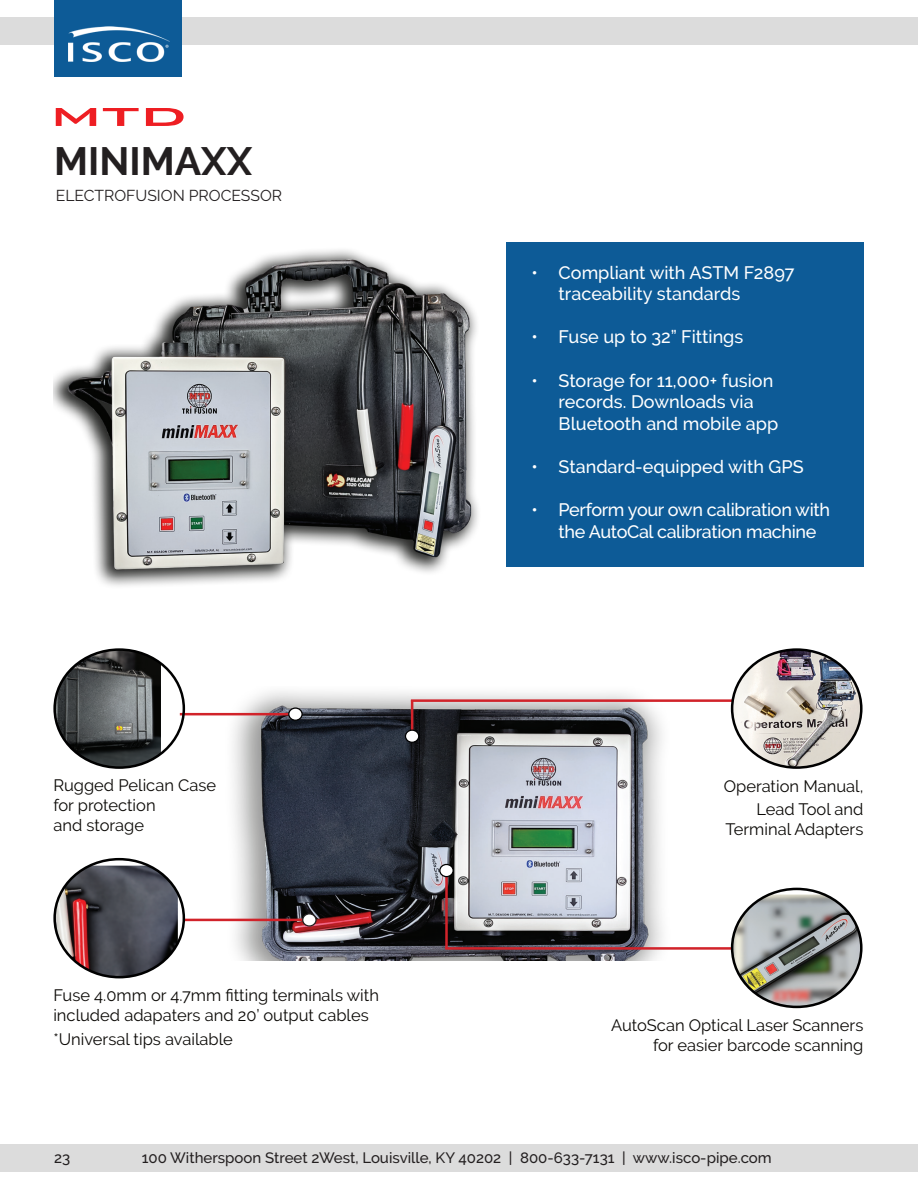
<style>
.page{position:relative;width:918px;height:1188px;background:#fff}
.page>*{position:absolute;margin:0;border:0;box-sizing:border-box;transform-origin:0 0}
.t1{font:700 39.3px "Raleway";color:#231f20}
.t2{font:500 18px/21.6px "Raleway";color:#fff}
.t3{font:500 18px/21.6px "Raleway";letter-spacing:-.02em;color:#fff}
.t4{font:16.5px/19.8px "Raleway";color:#0b0906}
.t5{font:15.75px "Raleway";color:#231f20}
.t6{font:500 15px "Raleway";color:#231f20}
</style>
<div class="page">
<div style="left:0;top:1144px;width:918px;height:27px;background:#dcdcdc"></div>
<div style="left:0;top:18px;width:918px;height:27px;background:#dcdcdc"></div>
<div style="left:54px;top:0;width:128px;height:77px;background:#0d5b97"></div>
<img style="left:69px;top:27px;width:100px;height:35px">
<div style="left:506px;top:242px;width:357px;height:325px;background:#0d5b97"></div>
<svg style="left:56px;top:108px;width:40px;height:18px"></svg>
<svg style="left:103px;top:108px;width:36px;height:18px"></svg>
<svg style="left:146px;top:108px;width:38px;height:18px"></svg>
<img style="left:53px;top:250px;width:425px;height:336px">
<img style="left:201px;top:691px;width:531px;height:269px">
<hr style="left:180px;top:713px;width:114px;height:2px;background:#d1232a">
<hr style="left:411px;top:700px;width:2px;height:32px;background:#d1232a">
<hr style="left:411px;top:699px;width:321px;height:3px;background:#d1232a">
<hr style="left:445px;top:947px;width:286px;height:3px;background:#d1232a">
<hr style="left:183px;top:919px;width:124px;height:2px;background:#d1232a">
<hr style="left:445px;top:875px;width:3px;height:74px;background:#d1232a">
<img style="left:55px;top:866px;width:123px;height:111px">
<div style="left:53px;top:858px;width:132px;height:120px;border:3px solid #000;border-radius:50%"></div>
<img style="left:732px;top:895px;width:129px;height:112px">
<div style="left:731px;top:888px;width:132px;height:120px;border:3px solid #000;border-radius:50%"></div>
<img style="left:732px;top:651px;width:127px;height:117px">
<div style="left:731px;top:648px;width:132px;height:121px;border:3px solid #000;border-radius:50%"></div>
<img style="left:57px;top:651px;width:104px;height:117px">
<div style="left:53px;top:648px;width:132px;height:121px;border:3px solid #000;border-radius:50%"></div>
<svg style="left:303px;top:914px;width:13px;height:12px"></svg>
<div style="left:302px;top:913px;width:15px;height:14px;border:1px solid #231f20;border-radius:50%"></div>
<div style="left:440px;top:864px;width:13px;height:13px;background:#fff;border-radius:50%"></div>
<div style="left:439px;top:864px;width:15px;height:13px;border:1px solid #000;border-radius:50%"></div>
<div style="left:405px;top:730px;width:14px;height:12px;background:#fff;border-radius:50%"></div>
<div style="left:405px;top:730px;width:14px;height:13px;border:1px solid #000;border-radius:50%"></div>
<svg style="left:289px;top:708px;width:13px;height:12px"></svg>
<div style="left:288px;top:707px;width:15px;height:14px;border:1px solid #000;border-radius:50%"></div>
<h1 class="t1" style="left:54px;top:139px;width:199px">MINIMAXX</h1>
<p class="t5" style="left:56px;top:186px;width:228px">ELECTROFUSION PROCESSOR</p>
<p class="t2" style="left:559px;top:261px;width:237px;text-indent:-27px">• Compliant with ASTM F2897 traceability standards</p>
<p class="t2" style="left:532px;top:326px;width:213px">• Fuse up to 32” Fittings</p>
<p class="t2" style="left:559px;top:369px;width:221px;text-indent:-27px">• Storage for 11,000+ fusion records. Downloads via<br>Bluetooth and mobile app</p>
<p class="t2" style="left:532px;top:456px;width:274px">• Standard-equipped with GPS</p>
<p class="t3" style="left:559px;top:499px;width:273px;text-indent:-27px">• Perform your own calibration with the AutoCal calibration machine</p>
<p class="t4" style="left:53px;top:775px;width:164px">Rugged Pelican Case for protection<br>and storage</p>
<p class="t4" style="left:724px;top:774px;width:141px;line-height:23.5px;text-align:right">Operation Manual,<br>Lead Tool and</p>
<p class="t4" style="left:726px;top:819px;width:139px">Terminal Adapters</p>
<p class="t4" style="left:53px;top:986px;width:327px">Fuse 4.0mm or 4.7mm fitting terminals with included adapaters and 20’ output cables</p>
<p class="t4" style="left:53px;top:1029px;width:181px">*Universal tips available</p>
<p class="t4" style="left:611px;top:1016px;width:254px;text-align:right">AutoScan Optical Laser Scanners for easier barcode scanning</p>
<p class="t6" style="left:54px;top:1149px;width:18px">23</p>
<p class="t6" style="left:142px;top:1149px;width:631px">100 Witherspoon Street 2West, Louisville, KY 40202 | 800-633-7131 | www.isco-pipe.com</p>
</div>
